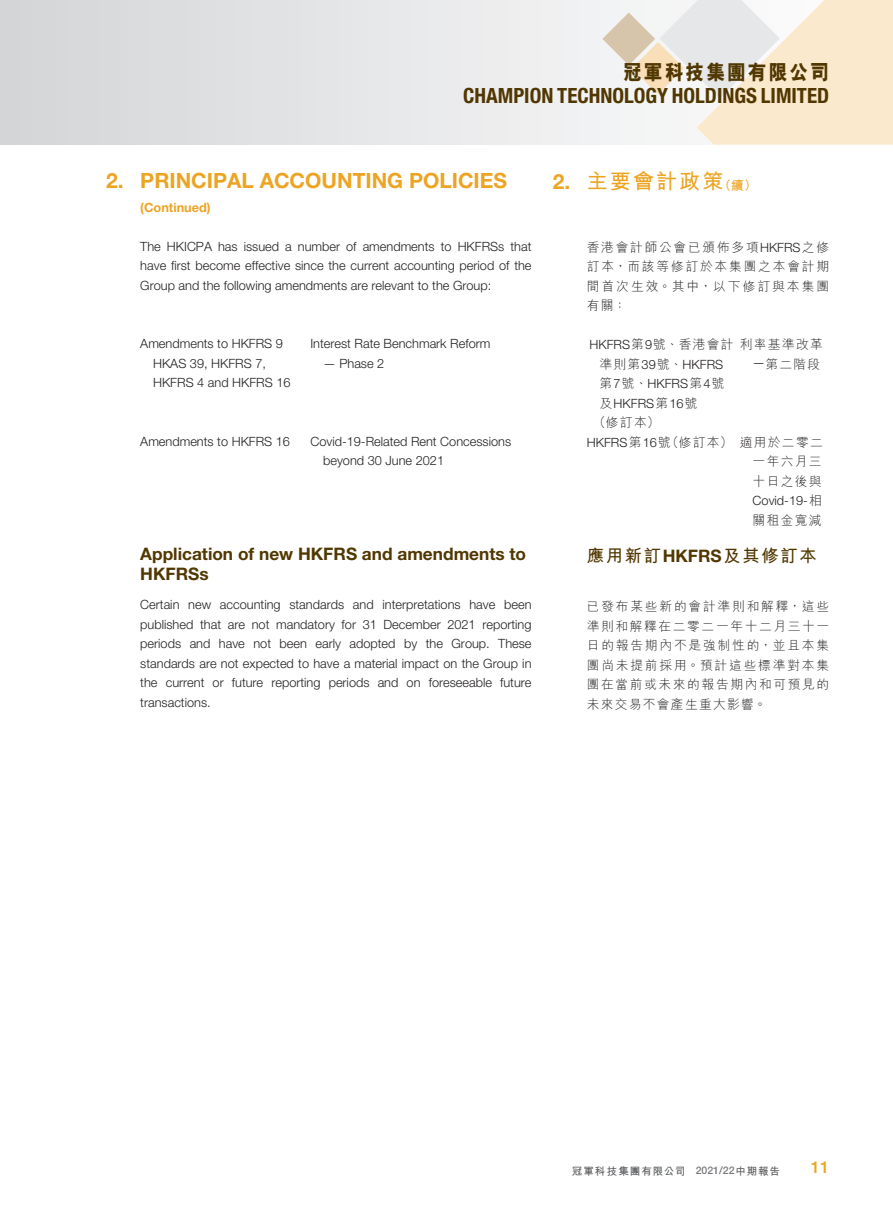
<style>
.page{position:relative;width:893px;height:1212px;background:#fff}
.page>*{position:absolute;margin:0;border:0;box-sizing:border-box;transform-origin:0 0}
.t1{font:700 condensed 21px "Helvetica Neue LT Std";color:#513700}
.t2{font:700 21px "Helvetica Neue LT Std";color:#eca422}
.t3{font:700 21px "M Hei HK";letter-spacing:.1em;color:#eca422}
.t4{font:800 21px "M Hei HK";letter-spacing:.1em;color:#513700;scale:.9 1}
.t5{font:700 17.25px/19.5px "Helvetica Neue LT Std";color:#513700}
.t6{font:700 17.25px "M Hei HK";letter-spacing:.1em;color:#513700}
.t7{font:500 16.5px "Helvetica Neue LT Std";color:#eca422}
.t8{font:300 12.75px/19.5px "Helvetica Neue LT Std";color:#231f20;text-align:justify}
.t9{font:300 12.75px/19.5px "M Hei HK";letter-spacing:.125em;color:#231f20;text-align:justify}
.t10{font:300 12.75px/19.5px "M Hei HK";letter-spacing:.1em;color:#231f20;text-align:right}
.t11{font:700 12.75px "Helvetica Neue LT Std";color:#eca422}
.t12{font:700 10.5px "M Hei HK";letter-spacing:.095em;color:#57585a}
.s1{font-family:"Helvetica Neue LT Std"}
.s2{font-size:12.75px}
.s3{font-family:"M Hei HK"}
.s4{font-family:"Helvetica Neue LT Std";font-weight:500;color:#787a7d}
</style>
<div class="page">
<svg style="left:0;top:0;width:602px;height:145px;background:#e2e3e5"></svg>
<svg style="left:602px;top:0;width:291px;height:145px"></svg>
<h1 class="t4" style="left:623px;top:62px;width:230px">冠軍科技集團有限公司</h1>
<h1 class="t1" style="left:463px;top:83px;width:367px">CHAMPION TECHNOLOGY HOLDINGS LIMITED</h1>
<h1 class="t2" style="left:106px;top:167px;width:402px">2. PRINCIPAL ACCOUNTING POLICIES</h1>
<p class="t11" style="left:140px;top:199px;width:72px">(Continued)</p>
<p class="t8" style="left:140px;top:236px;width:393px">The HKICPA has issued a number of amendments to HKFRSs that have first become effective since the current accounting period of the Group and the following amendments are relevant to the Group:</p>
<p class="t8" style="left:153px;top:333px;width:139px;text-align:left;text-indent:-13px">Amendments to HKFRS 9<br>HKAS 39, HKFRS 7,<br>HKFRS 4 and HKFRS 16</p>
<p class="t8" style="left:310px;top:333px;width:181px">Interest Rate Benchmark Reform</p>
<p class="t8" style="left:323px;top:353px;width:63px">— Phase 2</p>
<p class="t8" style="left:140px;top:431px;width:151px">Amendments to HKFRS 16</p>
<p class="t8" style="left:323px;top:431px;width:189px;text-indent:-13px">Covid-19-Related Rent Concessions beyond 30 June 2021</p>
<h2 class="t5" style="left:140px;top:544px;width:387px">Application of new HKFRS and amendments to<br>HKFRSs</h2>
<p class="t8" style="left:140px;top:595px;width:393px">Certain new accounting standards and interpretations have been published that are not mandatory for 31 December 2021 reporting periods and have not been early adopted by the Group. These standards are not expected to have a material impact on the Group in the current or future reporting periods and on foreseeable future transactions.</p>
<h1 class="t3" style="left:553px;top:166px;width:205px"><span class="s1">2.</span> 主要會計政策<span class="s2">（續）</span></h1>
<p class="t9" style="left:587px;top:237px;width:244px">香港會計師公會已頒佈多項<span class="s1">HKFRS</span>之修訂本，而該等修訂於本集團之本會計期間首次生效。其中，以下修訂與本集團有關：</p>
<p class="t9" style="left:589px;top:335px;width:146px"><span class="s1">HKFRS</span>第<span class="s1">9</span>號、香港會計</p>
<p class="t8" style="left:600px;top:354px;width:126px"><span class="s3">準則第</span>39<span class="s3">號、</span>HKFRS<span class="s3">第</span>7<span class="s3">號、</span>HKFRS<span class="s3">第</span>4<span class="s3">號及</span>HKFRS<span class="s3">第</span>16<span class="s3">號</span></p>
<p class="t9" style="left:593px;top:413px;width:68px">（修訂本）</p>
<p class="t10" style="left:740px;top:335px;width:84px">利率基準改革<span class="s1">—</span>第二階段</p>
<p class="t9" style="left:753px;top:432px;width:72px;text-indent:-166px"><span class="s1">HKFRS</span>第<span class="s1">16</span>號（修訂本）適用於二零二一年六月三十日之後與</p>
<p class="t8" style="left:753px;top:491px;width:71px">Covid-19-<span class="s3">相</span></p>
<p class="t9" style="left:753px;top:510px;width:70px">關租金寬減</p>
<h2 class="t6" style="left:587px;top:543px;width:231px">應用新訂<span class="s1">HKFRS</span>及其修訂本</h2>
<p class="t9" style="left:587px;top:596px;width:244px">已發布某些新的會計準則和解釋，這些準則和解釋在二零二一年十二月三十一日的報告期內不是強制性的，並且本集團尚未提前採用。預計這些標準對本集團在當前或未來的報告期內和可預見的未來交易不會產生重大影響。</p>
<p class="t12" style="left:572px;top:1163px;width:210px">冠軍科技集團有限公司 <span class="s4">2021/22</span>中期報告</p>
<p class="t7" style="left:811px;top:1157px;width:20px">11</p>
</div>
